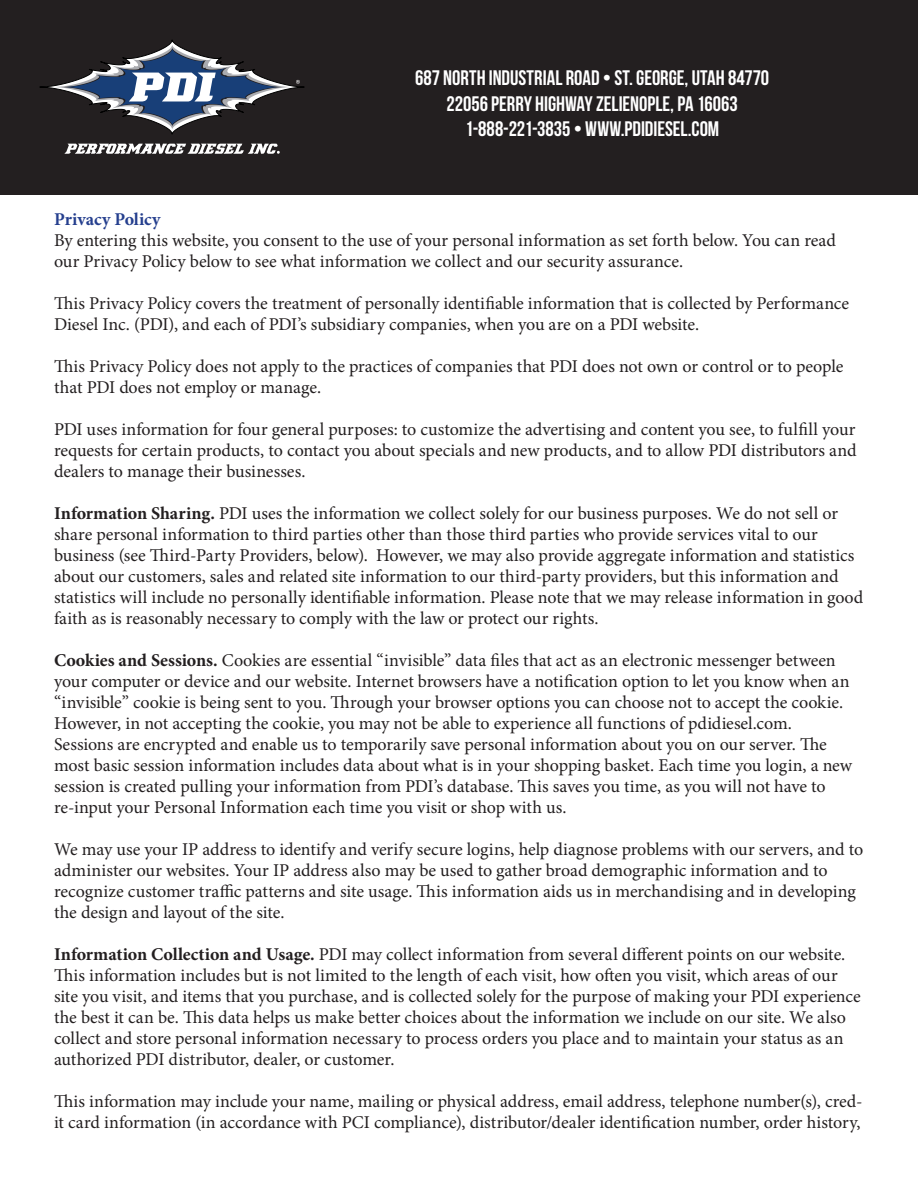
<style>
.page{position:relative;width:918px;height:1188px;background:#fff}
.page>*{position:absolute;margin:0;border:0;box-sizing:border-box;transform-origin:0 0}
.t1{font:21px "Bebas Neue";color:#fff}
.t2{font:18px/21px "Minion Pro";letter-spacing:-.005em;color:#231f20}
.t3{font:700 18px "Minion Pro";color:#253f8e}
.s1{font-weight:700}
</style>
<div class="page">
<div style="left:0;top:0;width:918px;height:194px;background:#231f20"></div>
<svg style="left:40px;top:40px;width:264px;height:94px"></svg>
<svg style="left:64px;top:144px;width:216px;height:10px"></svg>
<p class="t1" style="left:415px;top:67px;width:356px">687 NORTH INDUSTRIAL ROAD • ST. GEORGE, UTAH 84770</p>
<p class="t1" style="left:447px;top:92px;width:293px">22056 PERRY HIGHWAY ZELIENOPLE, PA 16063</p>
<p class="t1" style="left:465px;top:117px;width:256px">1-888-221-3835 • WWW.PDIDIESEL.COM</p>
<p class="t3" style="left:54px;top:206px;width:108px">Privacy Policy</p>
<p class="t2" style="left:54px;top:230px;width:783px">By entering this website, you consent to the use of your personal information as set forth below. You can read our Privacy Policy below to see what information we collect and our security assurance.</p>
<p class="t2" style="left:54px;top:293px;width:797px">This Privacy Policy covers the treatment of personally identifiable information that is collected by Performance<br>Diesel Inc. (PDI), and each of PDI’s subsidiary companies, when you are on a PDI website.</p>
<p class="t2" style="left:54px;top:356px;width:791px">This Privacy Policy does not apply to the practices of companies that PDI does not own or control or to people that PDI does not employ or manage.</p>
<p class="t2" style="left:54px;top:419px;width:803px">PDI uses information for four general purposes: to customize the advertising and content you see, to fulfill your</p>
<p class="t2" style="left:54px;top:440px;width:804px">requests for certain products, to contact you about specials and new products, and to allow PDI distributors and dealers to manage their businesses.</p>
<p class="t2" style="left:54px;top:503px;width:786px"><span class="s1">Information Sharing.</span> PDI uses the information we collect solely for our business purposes. We do not sell or</p>
<p class="t2" style="left:54px;top:524px;width:811px">share personal information to third parties other than those third parties who provide services vital to our business (see Third-Party Providers, below). However, we may also provide aggregate information and statistics about our customers, sales and related site information to our third-party providers, but this information and statistics will include no personally identifiable information. Please note that we may release information in good faith as is reasonably necessary to comply with the law or protect our rights.</p>
<p class="t2" style="left:54px;top:650px;width:797px"><span class="s1">Cookies and Sessions.</span> Cookies are essential “invisible” data files that act as an electronic messenger between your computer or device and our website. Internet browsers have a notification option to let you know when an “invisible” cookie is being sent to you. Through your browser options you can choose not to accept the cookie.<br>However, in not accepting the cookie, you may not be able to experience all functions of pdidiesel.com.</p>
<p class="t2" style="left:54px;top:734px;width:800px">Sessions are encrypted and enable us to temporarily save personal information about you on our server. The most basic session information includes data about what is in your shopping basket. Each time you login, a new session is created pulling your information from PDI’s database. This saves you time, as you will not have to re-input your Personal Information each time you visit or shop with us.</p>
<p class="t2" style="left:54px;top:839px;width:811px">We may use your IP address to identify and verify secure logins, help diagnose problems with our servers, and to</p>
<p class="t2" style="left:54px;top:860px;width:803px">administer our websites. Your IP address also may be used to gather broad demographic information and to recognize customer traffic patterns and site usage. This information aids us in merchandising and in developing the design and layout of the site.</p>
<p class="t2" style="left:54px;top:944px;width:793px"><span class="s1">Information Collection and Usage.</span> PDI may collect information from several different points on our website.</p>
<p class="t2" style="left:54px;top:965px;width:808px">This information includes but is not limited to the length of each visit, how often you visit, which areas of our site you visit, and items that you purchase, and is collected solely for the purpose of making your PDI experience the best it can be. This data helps us make better choices about the information we include on our site. We also collect and store personal information necessary to process orders you place and to maintain your status as an authorized PDI distributor, dealer, or customer.</p>
<p class="t2" style="left:54px;top:1091px;width:810px">This information may include your name, mailing or physical address, email address, telephone number(s), cred&shy;it card information (in accordance with PCI compliance), distributor/dealer identification number, order history,</p>
</div>
